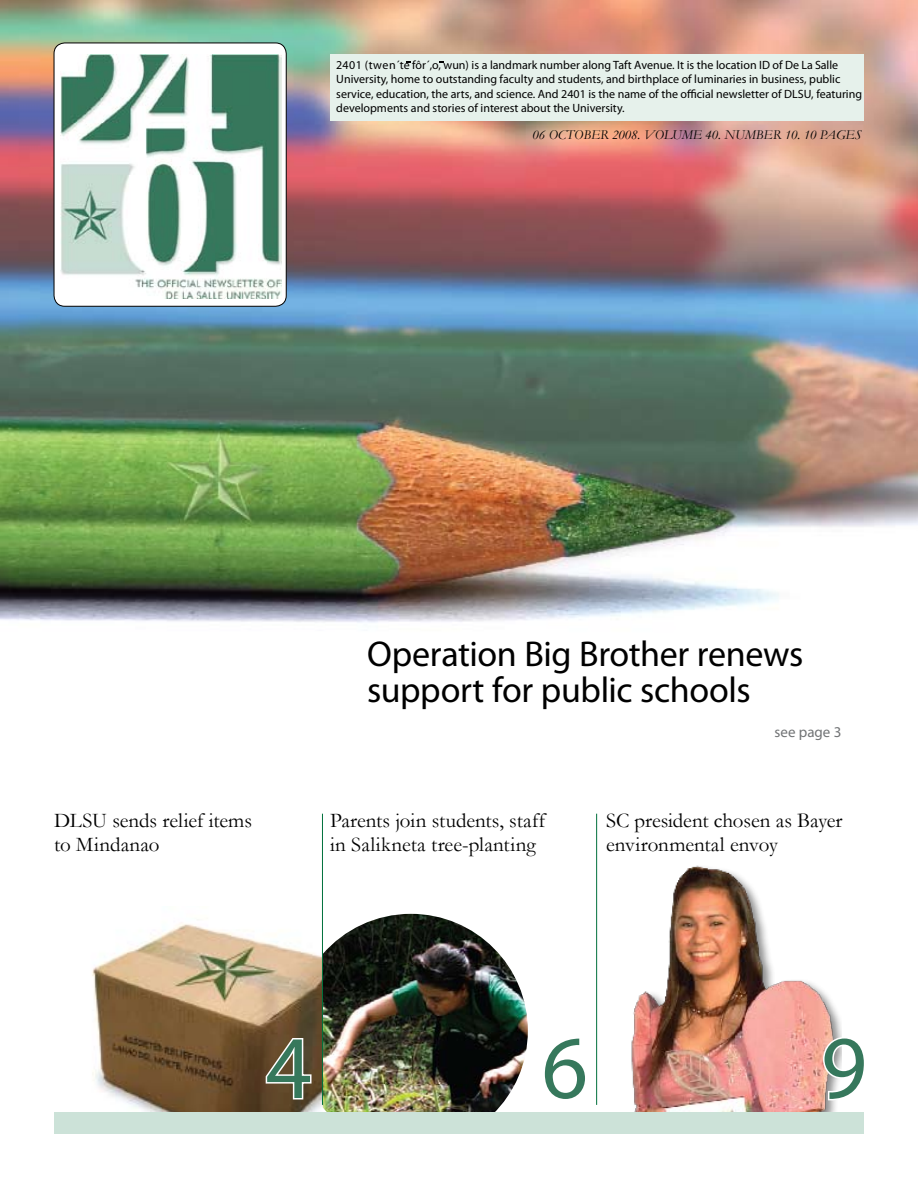
<style>
.page{position:relative;width:918px;height:1188px;background:#fff}
.page>*{position:absolute;margin:0;border:0;box-sizing:border-box;transform-origin:0 0}
.t1{font:90px "Myriad Pro";color:#36785c}
.t2{font:36px/36px "Myriad Pro";letter-spacing:-.01em;color:#000}
.t3{font:21px/24px "Garamond";color:#000}
.t4{font:15px "Myriad Pro";color:#717375}
.t5{font:italic 13.5px "Garamond";color:#000}
.t6{font:12px/14.4px "Myriad Pro";color:#000}
</style>
<div class="page">
<img style="left:92px;top:923px;width:231px;height:189px">
<img style="left:323px;top:914px;width:205px;height:198px">
<img style="left:0;top:0;width:918px;height:623px">
<img style="left:631px;top:865px;width:211px;height:247px">
<hr style="left:322px;top:814px;width:1px;height:291px;background:#00703c">
<div style="left:54px;top:1112px;width:810px;height:22px;background:#cce2d8"></div>
<hr style="left:596px;top:814px;width:1px;height:291px;background:#00703c">
<svg style="left:822px;top:1036px;width:20px;height:66px"></svg>
<svg style="left:264px;top:1036px;width:49px;height:65px"></svg>
<div style="left:54px;top:43px;width:232px;height:263px;background:#fff;border-radius:11px"></div>
<div style="left:54px;top:43px;width:233px;height:264px;border:1px solid #000;border-radius:11px"></div>
<img style="left:60px;top:54px;width:221px;height:245px">
<div style="left:330px;top:54px;width:534px;height:66px;background:#e6f1eb"></div>
<p class="t6" style="left:336px;top:57px;width:527px">2401 (twen´te fôr´,o, wun) is a landmark number along Taft Avenue. It is the location ID of De La Salle University, home to outstanding faculty and students, and birthplace of luminaries in business, public service, education, the arts, and science. And 2401 is the name of the official newsletter of DLSU, featuring developments and stories of interest about the University.</p>
<p class="t5" style="left:533px;top:126px;width:331px">06 OCTOBER 2008. VOLUME 40. NUMBER 10. 10 PAGES</p>
<h3 class="t3" style="left:54px;top:808px;width:200px">DLSU sends relief items to Mindanao</h3>
<h2 class="t2" style="left:367px;top:635px;width:438px">Operation Big Brother renews support for public schools</h2>
<p class="t4" style="left:774px;top:723px;width:68px">see page 3</p>
<h3 class="t3" style="left:330px;top:808px;width:217px">Parents join students, staff in Salikneta tree-planting</h3>
<h3 class="t3" style="left:606px;top:808px;width:238px">SC president chosen as Bayer environmental envoy</h3>
<h1 class="t1" style="left:266px;top:1012px;width:48px">4</h1>
<h1 class="t1" style="left:542px;top:1012px;width:48px">6</h1>
<h1 class="t1" style="left:821px;top:1012px;width:48px">9</h1>
</div>
